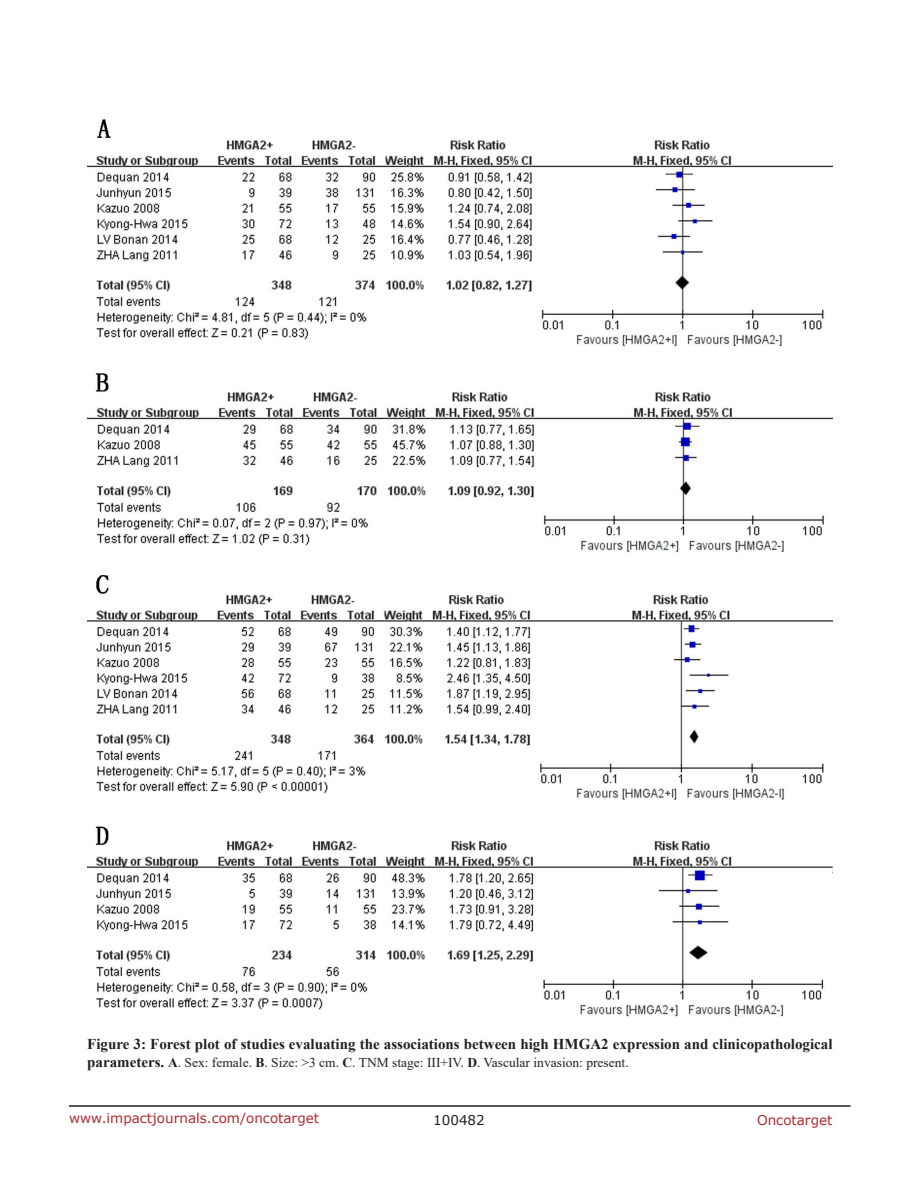
<style>
.page{position:relative;width:918px;height:1188px;background:#fff}
.page>*{position:absolute;margin:0;border:0;box-sizing:border-box;transform-origin:0 0}
.FigureText{font:700 15px "Times New Roman";color:#221f22}
.FigureText-2{font:13.5px "Times New Roman";color:#221f22}
.t1{font:13.5px "Verdana";color:#ac2b31}
.t2{font:13.5px "Verdana";color:#221f22}
.s1{font-weight:700;font-size:15px}
.s2{font-weight:700}
</style>
<div class="page">
<hr style="left:69px;top:1105px;width:781px;height:2px;background:#231f20">
<img style="left:87px;top:119px;width:745px;height:898px">
<p class="FigureText" style="left:87px;top:1033px;width:747px">Figure 3: Forest plot of studies evaluating the associations between high HMGA2 expression and clinicopathological</p>
<p class="FigureText-2" style="left:87px;top:1053px;width:543px"><span class="s1">parameters.</span> <span class="s2">A</span>. Sex: female. <span class="s2">B</span>. Size: &gt;3 cm. <span class="s2">C</span>. TNM stage: III+IV. <span class="s2">D</span>. Vascular invasion: present.</p>
<p class="t1" style="left:69px;top:1109px;width:252px">www.impactjournals.com/oncotarget</p>
<p class="t2" style="left:433px;top:1111px;width:53px">100482</p>
<p class="t1" style="left:757px;top:1111px;width:77px">Oncotarget</p>
</div>
